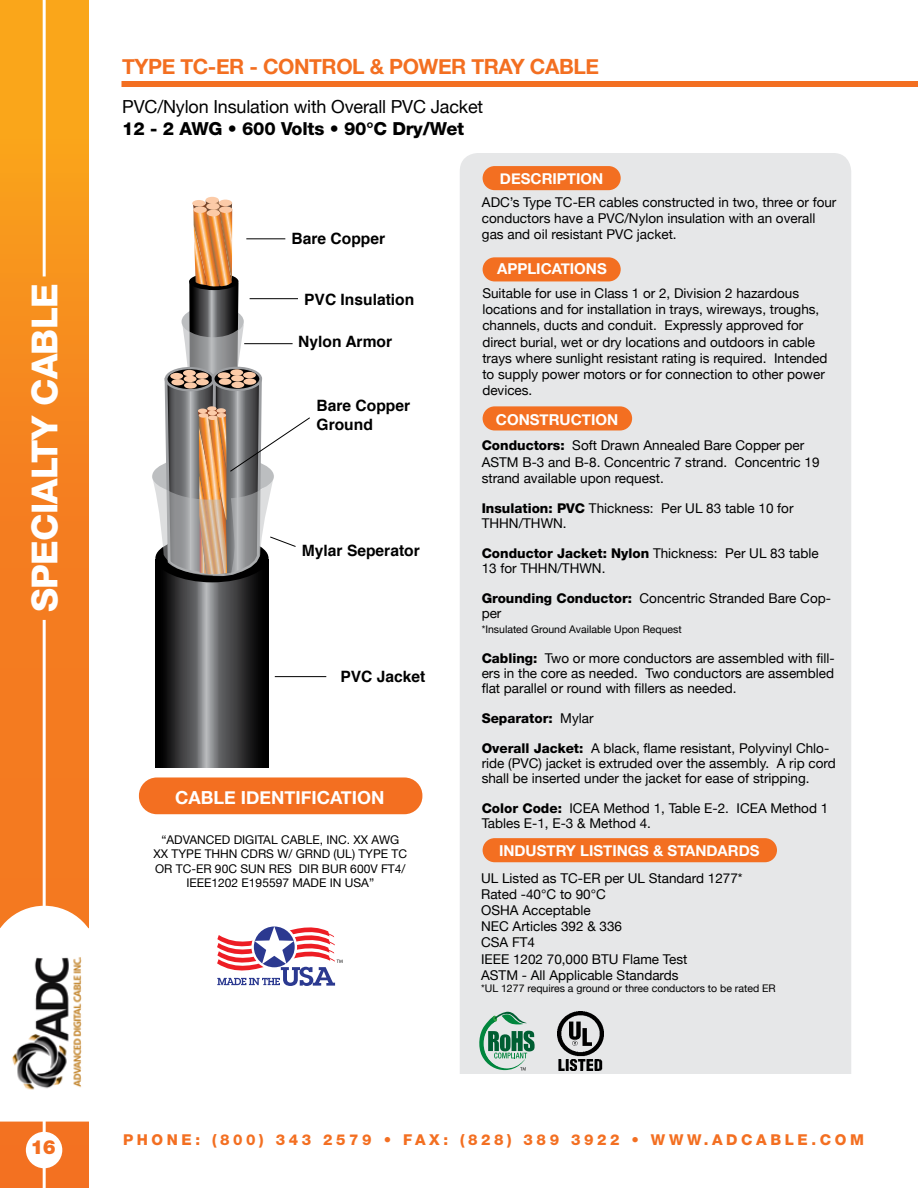
<style>
.page{position:relative;width:918px;height:1188px;background:#fff}
.page>*{position:absolute;margin:0;border:0;box-sizing:border-box;transform-origin:0 0}
.t1{font:800 36px "Helvetica Neue";letter-spacing:-.02em;color:#fff}
.t2{font:700 21px "Helvetica Neue";letter-spacing:-.02em;color:#f36f21}
.t3{font:900 19.5px "Helvetica Neue";color:#f36f21}
.t4{font:18px "Helvetica Neue";letter-spacing:-.01em;color:#000}
.t5{font:800 18px "Helvetica Neue";letter-spacing:-.01em;color:#000}
.t6{font:700 18px "Helvetica Neue";color:#fff}
.t7{font:700 15.6px/18.8px "Helvetica";color:#000}
.t8{font:700 15px "Helvetica Neue";color:#fff}
.t9{font:800 15px "Helvetica Neue";letter-spacing:.24em;color:#f36f21}
.t10{font:13.5px/16.2px "Helvetica Neue";color:#000}
.t11{font:800 13.5px "Helvetica Neue";color:#000}
.t12{font:12px/14.4px "Helvetica Neue";color:#000;text-align:center}
.t13{font:10.5px "Helvetica Neue";color:#000}
.s1{font-weight:800}
.s2{font-weight:400}
</style>
<div class="page">
<svg style="left:0;top:0;width:88px;height:1188px;background:#f5881e"></svg>
<hr style="left:43px;top:0;width:3px;height:276px;background:#fff">
<hr style="left:43px;top:620px;width:3px;height:568px;background:#fff">
<svg style="left:0;top:906px;width:89px;height:216px"></svg>
<img style="left:2px;top:944px;width:87px;height:153px">
<div style="left:26px;top:1132px;width:36px;height:36px;background:#fff;border-radius:50%"></div>
<div style="left:139px;top:777px;width:283px;height:37px;background:#f36f21;border-radius:18px"></div>
<div style="left:460px;top:153px;width:391px;height:921px;background:#e6e7e8"></div>
<svg style="left:217px;top:926px;width:126px;height:60px"></svg>
<div style="left:122px;top:81px;width:796px;height:6px;background:#f36f21"></div>
<svg style="left:477px;top:1011px;width:58px;height:60px;background:#93bba7"></svg>
<img style="left:557px;top:1011px;width:46px;height:60px">
<div style="left:483px;top:166px;width:138px;height:24px;background:#f36f21;border-radius:12px"></div>
<div style="left:483px;top:257px;width:138px;height:24px;background:#f36f21;border-radius:12px"></div>
<div style="left:483px;top:406px;width:149px;height:24px;background:#f36f21;border-radius:12px"></div>
<div style="left:483px;top:838px;width:294px;height:24px;background:#f36f21;border-radius:12px"></div>
<hr style="left:275px;top:676px;width:51px;height:1px;background:#000">
<svg style="left:155px;top:577px;width:114px;height:190px;background:#3e3f40"></svg>
<div style="left:155px;top:536px;width:114px;height:46px;background:#000;border-radius:50%"></div>
<div style="left:206px;top:197px;width:13px;height:6px;background:#fccba8;border-radius:50%"></div>
<svg style="left:152px;top:200px;width:158px;height:377px"></svg>
<h1 class="t1" style="left:23px;top:612px;width:330px;rotate:-90deg">SPECIALTY CABLE</h1>
<h3 class="t3" style="left:30px;top:1136px;width:27px">16</h3>
<h2 class="t2" style="left:122px;top:51px;width:478px">TYPE TC-ER - CONTROL &amp; POWER TRAY CABLE</h2>
<h3 class="t4" style="left:122px;top:94px;width:362px">PVC/Nylon Insulation with Overall PVC Jacket</h3>
<h3 class="t5" style="left:122px;top:118px;width:344px">12 - 2 AWG • 600 Volts • 90°C Dry/Wet</h3>
<p class="t8" style="left:500px;top:167px;width:105px">DESCRIPTION</p>
<p class="t7" style="left:292px;top:229px;width:95px">Bare Copper</p>
<p class="t7" style="left:304px;top:291px;width:112px">PVC Insulation</p>
<p class="t7" style="left:298px;top:333px;width:95px">Nylon Armor</p>
<p class="t7" style="left:317px;top:396px;width:95px">Bare Copper<br>Ground</p>
<p class="t7" style="left:302px;top:542px;width:119px">Mylar Seperator</p>
<p class="t7" style="left:340px;top:667px;width:86px">PVC Jacket</p>
<h3 class="t6" style="left:175px;top:783px;width:211px">CABLE IDENTIFICATION</h3>
<p class="t12" style="left:154px;top:833px;width:255px">“ADVANCED DIGITAL CABLE, INC. XX AWG XX TYPE THHN CDRS W/ GRND (UL) TYPE TC OR TC-ER 90C SUN RES DIR BUR 600V FT4/ IEEE1202 E195597 MADE IN USA”</p>
<p class="t10" style="left:482px;top:195px;width:356px">ADC’s Type TC-ER cables constructed in two, three or four conductors have a PVC/Nylon insulation with an overall gas and oil resistant PVC jacket.</p>
<p class="t8" style="left:497px;top:257px;width:111px">APPLICATIONS</p>
<p class="t10" style="left:482px;top:286px;width:347px">Suitable for use in Class 1 or 2, Division 2 hazardous locations and for installation in trays, wireways, troughs, channels, ducts and conduit. Expressly approved for direct burial, wet or dry locations and outdoors in cable trays where sunlight resistant rating is required. Intended to supply power motors or for connection to other power devices.</p>
<p class="t8" style="left:496px;top:408px;width:124px">CONSTRUCTION</p>
<p class="t10" style="left:482px;top:438px;width:339px"><span class="s1">Conductors:</span> Soft Drawn Annealed Bare Copper per<br>ASTM B-3 and B-8. Concentric 7 strand. Concentric 19 strand available upon request.</p>
<p class="t10" style="left:482px;top:501px;width:313px;line-height:15px"><span class="s1">Insulation: PVC</span> Thickness: Per UL 83 table 10 for<br>THHN/THWN.</p>
<p class="t10" style="left:482px;top:546px;width:339px;line-height:15px"><span class="s1">Conductor Jacket: Nylon</span> Thickness: Per UL 83 table<br>13 for THHN/THWN.</p>
<p class="t10" style="left:482px;top:591px;width:351px;line-height:15px"><span class="s1">Grounding Conductor:</span> Concentric Stranded Bare Cop&shy;per</p>
<p class="t13" style="left:482px;top:621px;width:202px">*Insulated Ground Available Upon Request</p>
<p class="t10" style="left:482px;top:651px;width:355px;line-height:15px;text-align:justify"><span class="s1">Cabling:</span> Two or more conductors are assembled with fill&shy;ers in the core as needed. Two conductors are assembled flat parallel or round with fillers as needed.</p>
<p class="t11" style="left:482px;top:710px;width:113px">Separator: <span class="s2">Mylar</span></p>
<p class="t10" style="left:482px;top:741px;width:356px;line-height:15px"><span class="s1">Overall Jacket:</span> A black, flame resistant, Polyvinyl Chlo&shy;ride (PVC) jacket is extruded over the assembly. A rip cord shall be inserted under the jacket for ease of stripping.</p>
<p class="t10" style="left:482px;top:801px;width:348px;line-height:15px"><span class="s1">Color Code:</span> ICEA Method 1, Table E-2. ICEA Method 1<br>Tables E-1, E-3 &amp; Method 4.</p>
<p class="t8" style="left:499px;top:839px;width:262px">INDUSTRY LISTINGS &amp; STANDARDS</p>
<p class="t10" style="left:481px;top:870px;width:263px">UL Listed as TC-ER per UL Standard 1277*<br>Rated -40°C to 90°C<br>OSHA Acceptable<br>NEC Articles 392 &amp; 336<br>CSA FT4<br>IEEE 1202 70,000 BTU Flame Test<br>ASTM - All Applicable Standards</p>
<p class="t13" style="left:481px;top:981px;width:296px">*UL 1277 requires a ground or three conductors to be rated ER</p>
<p class="t9" style="left:123px;top:1131px;width:742px">PHONE: (800) 343 2579 • FAX: (828) 389 3922 • WWW.ADCABLE.COM</p>
</div>
